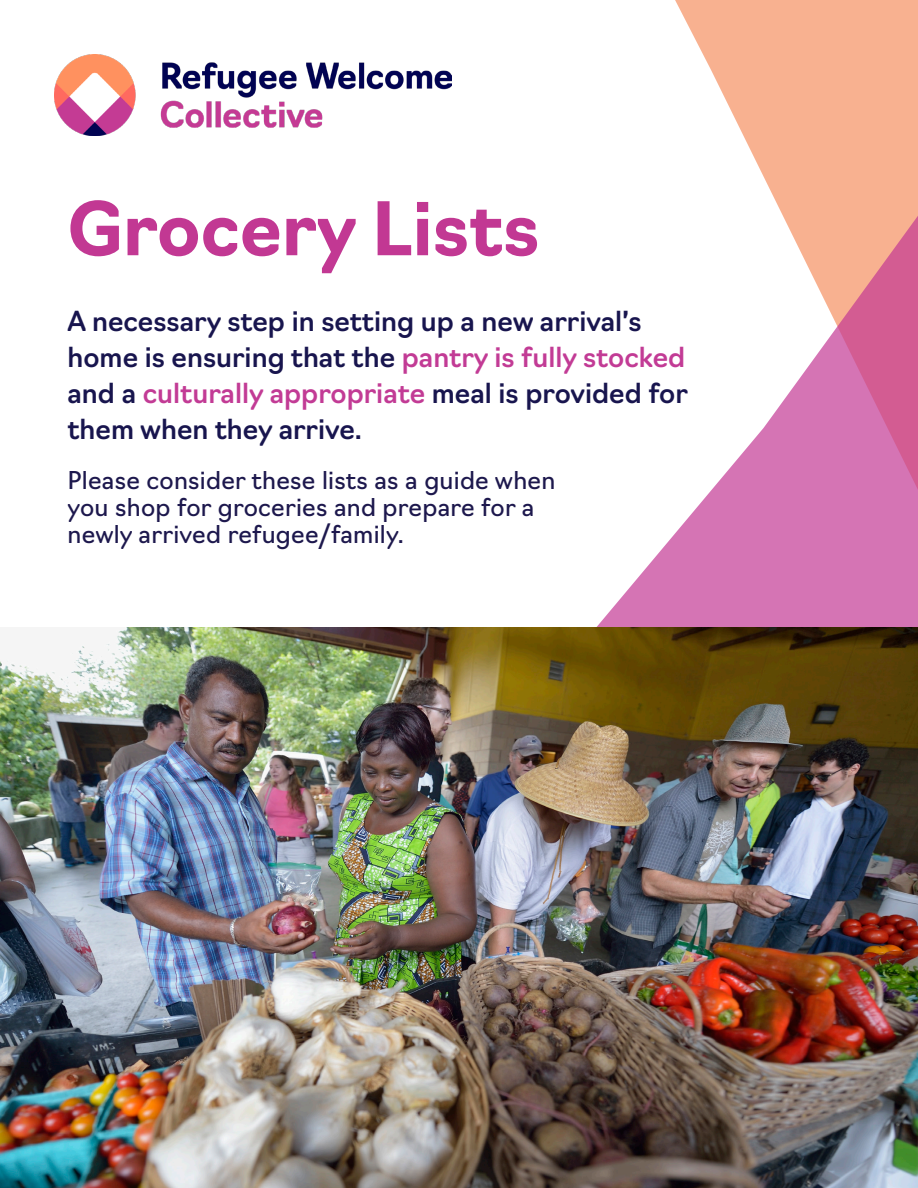
<style>
.page{position:relative;width:918px;height:1188px;background:#fff}
.page>*{position:absolute;margin:0;border:0;box-sizing:border-box;transform-origin:0 0}
.t1{font:700 72px "Navigo";color:#c23893}
.t2{font:500 27px/36px "Navigo";color:#18154e}
.t3{font:24px/27px "Navigo";letter-spacing:.01em;color:#1d184d}
.s1{color:#c23b95}
</style>
<div class="page">
<svg style="left:675px;top:0;width:243px;height:135px;fill:#f8b190"></svg>
<svg style="left:596px;top:135px;width:322px;height:492px"></svg>
<img style="left:0;top:627px;width:918px;height:561px">
<img style="left:54px;top:54px;width:397px;height:81px">
<p class="t1" style="left:68px;top:173px;width:474px">Grocery Lists</p>
<p class="t2" style="left:68px;top:301px;width:622px">A necessary step in setting up a new arrival’s home is ensuring that the <span class="s1">pantry is fully stocked </span>and a <span class="s1">culturally appropriate</span> meal is provided for them when they arrive.</p>
<p class="t3" style="left:68px;top:465px;width:489px">Please consider these lists as a guide when you shop for groceries and prepare for a newly arrived refugee/family.</p>
</div>
